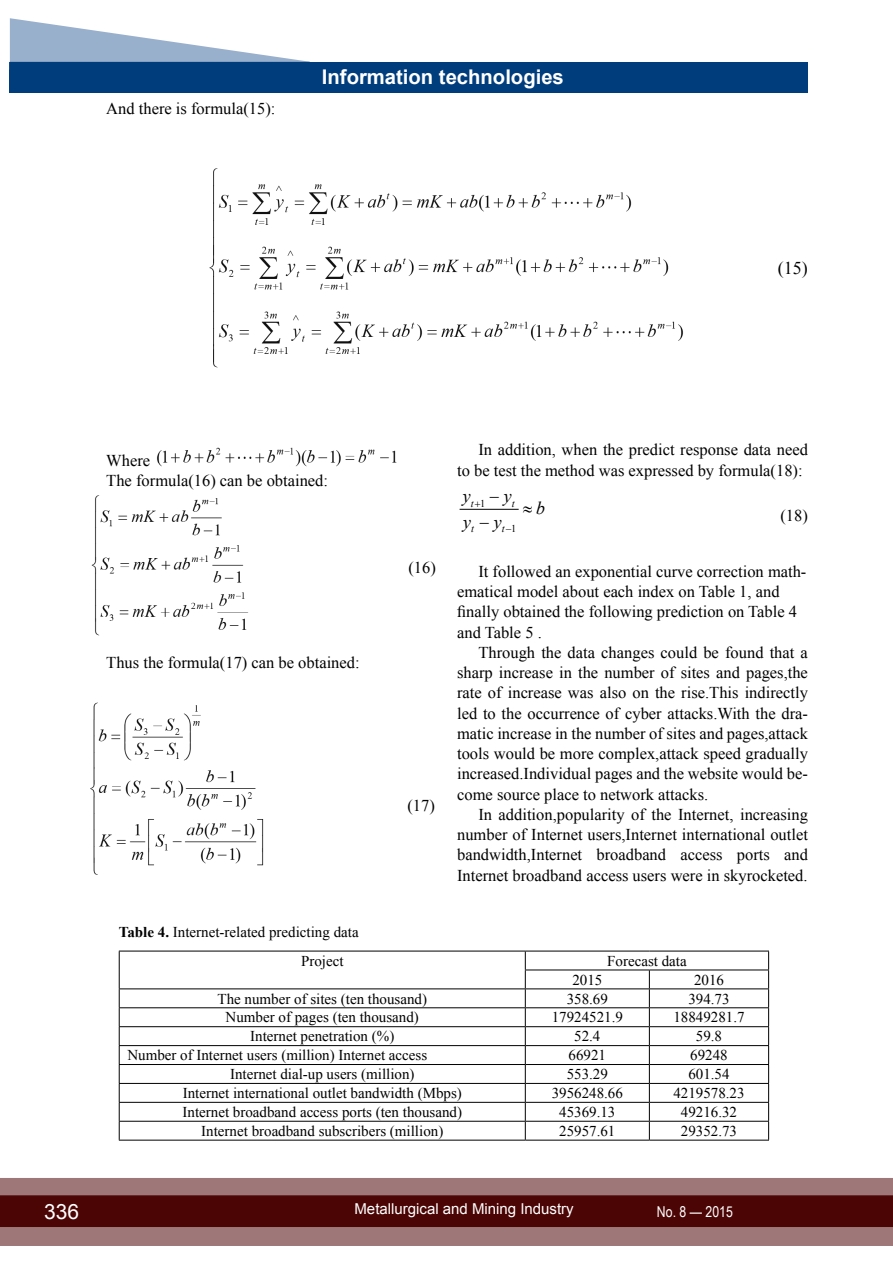
<style>
.page{position:relative;width:893px;height:1263px;background:#fff}
.page>*{position:absolute;margin:0;border:0;box-sizing:border-box;transform-origin:0 0}
.t1{font:21px "Arial";color:#fff}
.t2{font:700 20.25px "Arial";color:#fff}
.t3{font:italic 18px "Times New Roman";color:#000}
.t4{font:18px "Times New Roman";color:#000}
.t5{font:16.5px/20.2px "Times New Roman";color:#000}
.t6{font:15px/28.3px "Times New Roman";color:#000}
.t7{font:15px "Arial";color:#fff}
.t8{font:15px "Arial Narrow";color:#fff}
.t9{font:italic 10.5px "Times New Roman";color:#000}
.t10{font:10.5px "Times New Roman";color:#000}
.s1{font-weight:700}
.s2{font-style:normal}
</style>
<div class="page">
<div style="left:0;top:1178px;width:893px;height:68px;background:#9e7878"></div>
<div style="left:0;top:1195px;width:893px;height:32px;background:#4c0505;border:2px solid #4c0505"></div>
<div style="left:10px;top:62px;width:798px;height:30px;background:#003d7d"></div>
<svg style="left:10px;top:18px;width:300px;height:44px"></svg>
<img style="left:209px;top:168px;width:474px;height:200px">
<img style="left:157px;top:447px;width:240px;height:20px">
<img style="left:91px;top:495px;width:157px;height:141px">
<img style="left:90px;top:702px;width:174px;height:173px">
<hr style="left:460px;top:509px;width:58px;height:1px;background:#000">
<svg style="left:120px;top:952px;width:648px;height:188px"></svg>
<hr style="left:525px;top:969px;width:124px;height:1px;background:#000">
<hr style="left:649px;top:969px;width:120px;height:1px;background:#000">
<hr style="left:119px;top:988px;width:406px;height:1px;background:#000">
<hr style="left:525px;top:988px;width:124px;height:1px;background:#000">
<hr style="left:649px;top:988px;width:120px;height:1px;background:#000">
<hr style="left:119px;top:1007px;width:406px;height:1px;background:#000">
<hr style="left:525px;top:1007px;width:124px;height:1px;background:#000">
<hr style="left:649px;top:1007px;width:120px;height:1px;background:#000">
<hr style="left:119px;top:1026px;width:406px;height:1px;background:#000">
<hr style="left:525px;top:1026px;width:124px;height:1px;background:#000">
<hr style="left:649px;top:1026px;width:120px;height:1px;background:#000">
<hr style="left:119px;top:1045px;width:406px;height:1px;background:#000">
<hr style="left:525px;top:1045px;width:124px;height:1px;background:#000">
<hr style="left:649px;top:1045px;width:120px;height:1px;background:#000">
<hr style="left:119px;top:1064px;width:406px;height:1px;background:#000">
<hr style="left:525px;top:1064px;width:124px;height:1px;background:#000">
<hr style="left:649px;top:1064px;width:120px;height:1px;background:#000">
<hr style="left:119px;top:1083px;width:406px;height:1px;background:#000">
<hr style="left:525px;top:1083px;width:124px;height:1px;background:#000">
<hr style="left:649px;top:1083px;width:120px;height:1px;background:#000">
<hr style="left:119px;top:1102px;width:406px;height:1px;background:#000">
<hr style="left:525px;top:1102px;width:124px;height:1px;background:#000">
<hr style="left:649px;top:1102px;width:120px;height:1px;background:#000">
<hr style="left:119px;top:1121px;width:406px;height:1px;background:#000">
<hr style="left:525px;top:1121px;width:124px;height:1px;background:#000">
<svg style="left:525px;top:952px;width:1px;height:188px"></svg>
<hr style="left:649px;top:1121px;width:120px;height:1px;background:#000">
<svg style="left:649px;top:970px;width:1px;height:170px"></svg>
<hr style="left:119px;top:951px;width:406px;height:1px;background:#000">
<hr style="left:525px;top:951px;width:124px;height:1px;background:#000">
<hr style="left:649px;top:951px;width:120px;height:1px;background:#000">
<hr style="left:119px;top:1140px;width:406px;height:1px;background:#000">
<hr style="left:525px;top:1140px;width:124px;height:1px;background:#000">
<hr style="left:649px;top:1140px;width:120px;height:1px;background:#000">
<svg style="left:119px;top:951px;width:1px;height:189px"></svg>
<svg style="left:768px;top:951px;width:1px;height:189px"></svg>
<p class="t5" style="left:106px;top:98px;width:171px">And there is formula(15):</p>
<p class="t2" style="left:322px;top:63px;width:243px">Information technologies</p>
<p class="t4" style="left:778px;top:255px;width:31px">(15)</p>
<p class="t5" style="left:106px;top:450px;width:223px">Where<br>The formula(16) can be obtained:</p>
<p class="t5" style="left:106px;top:652px;width:255px">Thus the formula(17) can be obtained:</p>
<p class="t6" style="left:301px;top:918px;width:59px;text-indent:-182px"><span class="s1">Table 4.</span> Internet-related predicting data<br>Project</p>
<p class="t5" style="left:408px;top:557px;width:29px">(16)</p>
<p class="t5" style="left:407px;top:795px;width:29px">(17)</p>
<p class="t5" style="left:457px;top:439px;width:352px;text-indent:21px">In addition, when the predict response data need to be test the method was expressed by formula(18):</p>
<p class="t3" style="left:536px;top:495px;width:10px">b</p>
<p class="t3" style="left:463px;top:509px;width:9px">y</p>
<p class="t3" style="left:479px;top:509px;width:24px">− y</p>
<p class="t3" style="left:463px;top:484px;width:9px">y</p>
<p class="t3" style="left:489px;top:484px;width:24px">− y</p>
<p class="t9" style="left:471px;top:522px;width:4px">t</p>
<p class="t9" style="left:502px;top:522px;width:16px">t−<span class="s2">1</span></p>
<p class="t10" style="left:480px;top:496px;width:7px">1</p>
<p class="t9" style="left:471px;top:496px;width:4px">t</p>
<p class="t9" style="left:512px;top:496px;width:22px">t ≈</p>
<p class="t5" style="left:780px;top:505px;width:29px">(18)</p>
<p class="t5" style="left:457px;top:561px;width:351px;text-indent:21px">It followed an exponential curve correction math&shy;ematical model about each index on Table 1, and finally obtained the following prediction on Table 4 and Table 5 .</p>
<p class="t5" style="left:457px;top:642px;width:352px;text-align:justify;text-indent:21px">Through the data changes could be found that a sharp increase in the number of sites and pages,the rate of increase was also on the rise.This indirectly led to the occurrence of cyber attacks.With the dra&shy;matic increase in the number of sites and pages,attack tools would be more complex,attack speed gradually increased.Individual pages and the website would be&shy;come source place to network attacks.</p>
<p class="t5" style="left:457px;top:804px;width:352px;text-align:justify;text-indent:21px">In addition,popularity of the Internet, increasing number of Internet users,Internet international outlet bandwidth,Internet broadband access ports and Internet broadband access users were in skyrocketed.</p>
<p class="t6" style="left:607px;top:946px;width:81px">Forecast data</p>
<p class="t6" style="left:572px;top:965px;width:31px">2015</p>
<p class="t6" style="left:694px;top:965px;width:31px">2016</p>
<p class="t6" style="left:217px;top:984px;width:211px">The number of sites (ten thousand)</p>
<p class="t6" style="left:567px;top:984px;width:43px">358.69</p>
<p class="t6" style="left:688px;top:984px;width:43px">394.73</p>
<p class="t6" style="left:226px;top:1003px;width:195px">Number of pages (ten thousand)</p>
<p class="t6" style="left:552px;top:1003px;width:73px">17924521.9</p>
<p class="t6" style="left:673px;top:1003px;width:73px">18849281.7</p>
<p class="t6" style="left:250px;top:1022px;width:146px">Internet penetration (%)</p>
<p class="t6" style="left:574px;top:1022px;width:28px">52.4</p>
<p class="t6" style="left:696px;top:1022px;width:28px">59.8</p>
<p class="t6" style="left:127px;top:1041px;width:301px">Number of Internet users (million) Internet access</p>
<p class="t6" style="left:569px;top:1041px;width:39px">66921</p>
<p class="t6" style="left:690px;top:1041px;width:39px">69248</p>
<p class="t6" style="left:230px;top:1060px;width:186px">Internet dial-up users (million)</p>
<p class="t6" style="left:567px;top:1060px;width:43px">553.29</p>
<p class="t6" style="left:688px;top:1060px;width:43px">601.54</p>
<p class="t6" style="left:183px;top:1078px;width:281px">Internet international outlet bandwidth (Mbps)</p>
<p class="t6" style="left:552px;top:1078px;width:73px">3956248.66</p>
<p class="t6" style="left:673px;top:1078px;width:73px">4219578.23</p>
<p class="t6" style="left:183px;top:1097px;width:281px">Internet broadband access ports (ten thousand)</p>
<p class="t6" style="left:559px;top:1097px;width:58px">45369.13</p>
<p class="t6" style="left:681px;top:1097px;width:58px">49216.32</p>
<p class="t6" style="left:201px;top:1116px;width:244px">Internet broadband subscribers (million)</p>
<p class="t6" style="left:559px;top:1116px;width:58px">25957.61</p>
<p class="t6" style="left:681px;top:1116px;width:58px">29352.73</p>
<p class="t1" style="left:44px;top:1197px;width:37px">336</p>
<p class="t7" style="left:354px;top:1199px;width:221px">Metallurgical and Mining Industry</p>
<p class="t8" style="left:657px;top:1201px;width:77px">No. 8 — 2015</p>
</div>
